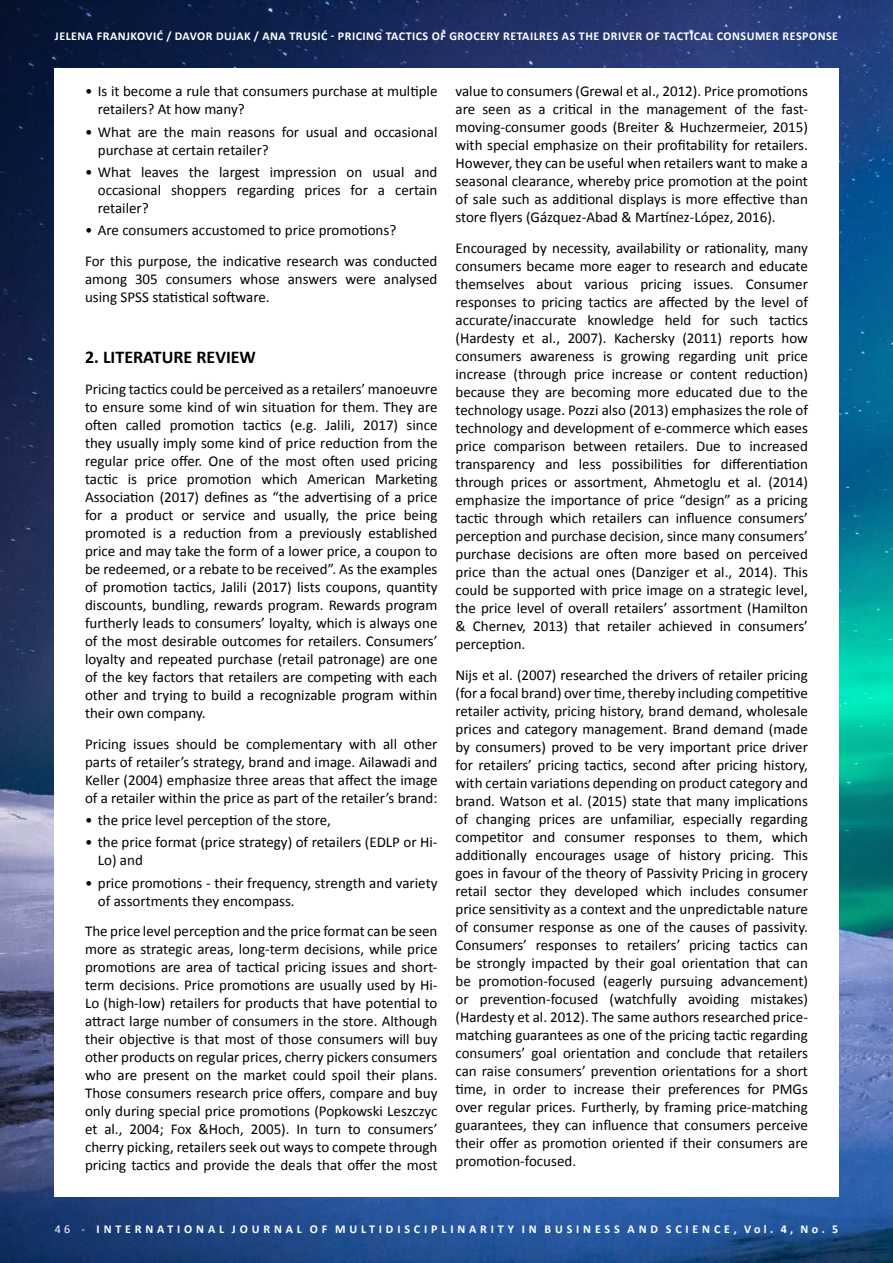
<style>
.page{position:relative;width:893px;height:1263px;background:#fff}
.page>*{position:absolute;margin:0;border:0;box-sizing:border-box;transform-origin:0 0}
.t1{font:700 18px "Calibri";color:#000}
.t2{font:15px/18px "Calibri";color:#000;text-align:justify}
.t3{font:700 12px "Calibri";letter-spacing:.04em;color:#fff}
.t4{font:700 12px "Calibri";letter-spacing:.32em;color:#fff}
.s1{font-weight:400}
</style>
<div class="page">
<img style="left:0;top:0;width:893px;height:1263px">
<div style="left:54px;top:68px;width:785px;height:1129px;background:#fff"></div>
<p class="t3" style="left:55px;top:28px;width:785px">JELENA FRANJKOVIĆ / DAVOR DUJAK / ANA TRUSIĆ - PRICING TACTICS OF GROCERY RETAILRES AS THE DRIVER OF TACTICAL CONSUMER RESPONSE</p>
<p class="t2" style="left:98px;top:82px;width:341px;text-indent:-13px">• Is it become a rule that consumers purchase at multiple retailers? At how many?</p>
<p class="t2" style="left:98px;top:123px;width:341px;text-indent:-13px">• What are the main reasons for usual and occasional purchase at certain retailer?</p>
<p class="t2" style="left:98px;top:163px;width:341px;text-indent:-13px">• What leaves the largest impression on usual and occasional shoppers regarding prices for a certain retailer?</p>
<p class="t2" style="left:85px;top:221px;width:313px">• Are consumers accustomed to price promotions?</p>
<p class="t2" style="left:85px;top:252px;width:354px">For this purpose, the indicative research was conducted among 305 consumers whose answers were analysed using SPSS statistical software.</p>
<p class="t1" style="left:85px;top:346px;width:172px">2. LITERATURE REVIEW</p>
<p class="t2" style="left:85px;top:380px;width:354px">Pricing tactics could be perceived as a retailers’ manoeuvre to ensure some kind of win situation for them. They are often called promotion tactics (e.g. Jalili, 2017) since they usually imply some kind of price reduction from the regular price offer. One of the most often used pricing tactic is price promotion which American Marketing Association (2017) defines as “the advertising of a price for a product or service and usually, the price being promoted is a reduction from a previously established price and may take the form of a lower price, a coupon to be redeemed, or a rebate to be received”. As the examples of promotion tactics, Jalili (2017) lists coupons, quantity discounts, bundling, rewards program. Rewards program furtherly leads to consumers’ loyalty, which is always one of the most desirable outcomes for retailers. Consumers’ loyalty and repeated purchase (retail patronage) are one of the key factors that retailers are competing with each other and trying to build a recognizable program within their own company.</p>
<p class="t2" style="left:85px;top:735px;width:354px">Pricing issues should be complementary with all other parts of retailer’s strategy, brand and image. Ailawadi and Keller (2004) emphasize three areas that affect the image of a retailer within the price as part of the retailer’s brand:</p>
<p class="t2" style="left:85px;top:811px;width:247px">• the price level perception of the store,</p>
<p class="t2" style="left:98px;top:833px;width:341px;text-indent:-13px">• the price format (price strategy) of retailers (EDLP or Hi-<br>Lo) and</p>
<p class="t2" style="left:98px;top:874px;width:341px;text-indent:-13px">• price promotions - their frequency, strength and variety of assortments they encompass.</p>
<p class="t2" style="left:85px;top:922px;width:354px">The price level perception and the price format can be seen more as strategic areas, long-term decisions, while price promotions are area of tactical pricing issues and short&shy;term decisions. Price promotions are usually used by Hi-Lo (high-low) retailers for products that have potential to attract large number of consumers in the store. Although their objective is that most of those consumers will buy other products on regular prices, cherry pickers consumers who are present on the market could spoil their plans.<br>Those consumers research price offers, compare and buy only during special price promotions (Popkowski Leszczyc et al., 2004; Fox &amp;Hoch, 2005). In turn to consumers’ cherry picking, retailers seek out ways to compete through pricing tactics and provide the deals that offer the most</p>
<p class="t2" style="left:455px;top:82px;width:354px">value to consumers (Grewal et al., 2012). Price promotions are seen as a critical in the management of the fast&shy;moving-consumer goods (Breiter &amp; Huchzermeier, 2015) with special emphasize on their profitability for retailers.<br>However, they can be useful when retailers want to make a seasonal clearance, whereby price promotion at the point of sale such as additional displays is more effective than store flyers (Gázquez-Abad &amp; Martínez-López, 2016).</p>
<p class="t2" style="left:455px;top:239px;width:354px">Encouraged by necessity, availability or rationality, many consumers became more eager to research and educate themselves about various pricing issues. Consumer responses to pricing tactics are affected by the level of accurate/inaccurate knowledge held for such tactics (Hardesty et al., 2007). Kachersky (2011) reports how consumers awareness is growing regarding unit price increase (through price increase or content reduction) because they are becoming more educated due to the technology usage. Pozzi also (2013) emphasizes the role of technology and development of e-commerce which eases price comparison between retailers. Due to increased transparency and less possibilities for differentiation through prices or assortment, Ahmetoglu et al. (2014) emphasize the importance of price “design” as a pricing tactic through which retailers can influence consumers’ perception and purchase decision, since many consumers’ purchase decisions are often more based on perceived price than the actual ones (Danziger et al., 2014). This could be supported with price image on a strategic level, the price level of overall retailers’ assortment (Hamilton &amp; Chernev, 2013) that retailer achieved in consumers’ perception.</p>
<p class="t2" style="left:455px;top:666px;width:354px">Nijs et al. (2007) researched the drivers of retailer pricing (for a focal brand) over time, thereby including competitive retailer activity, pricing history, brand demand, wholesale prices and category management. Brand demand (made by consumers) proved to be very important price driver for retailers’ pricing tactics, second after pricing history, with certain variations depending on product category and brand. Watson et al. (2015) state that many implications of changing prices are unfamiliar, especially regarding competitor and consumer responses to them, which additionally encourages usage of history pricing. This goes in favour of the theory of Passivity Pricing in grocery retail sector they developed which includes consumer price sensitivity as a context and the unpredictable nature of consumer response as one of the causes of passivity.<br>Consumers’ responses to retailers’ pricing tactics can be strongly impacted by their goal orientation that can be promotion-focused (eagerly pursuing advancement) or prevention-focused (watchfully avoiding mistakes) (Hardesty et al. 2012). The same authors researched price&shy;matching guarantees as one of the pricing tactic regarding consumers’ goal orientation and conclude that retailers can raise consumers’ prevention orientations for a short time, in order to increase their preferences for PMGs over regular prices. Furtherly, by framing price-matching guarantees, they can influence that consumers perceive their offer as promotion oriented if their consumers are promotion-focused.</p>
<p class="t4" style="left:55px;top:1222px;width:785px"><span class="s1">46 -</span> INTERNATIONAL JOURNAL OF MULTIDISCIPLINARITY IN BUSINESS AND SCIENCE, Vol. 4, No. 5</p>
</div>
